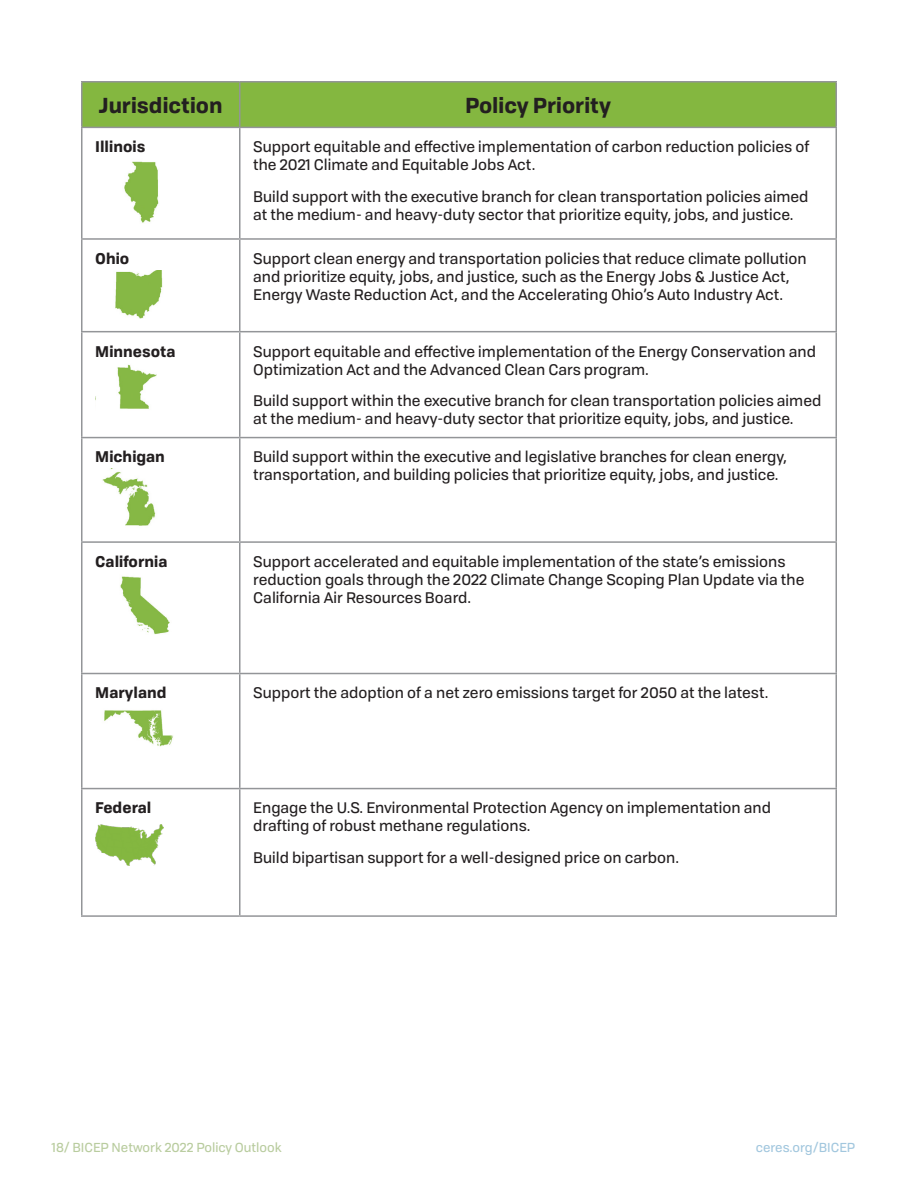
<style>
.page{position:relative;width:918px;height:1188px;background:#fff}
.page>*{position:absolute;margin:0;border:0;box-sizing:border-box;transform-origin:0 0}
.t1{font:700 21px "Tofino Personal";color:#231f20}
.Body_Text__Table{font:15px/18px "Tofino Personal";color:#231f20}
.State_Names__Bold{font:700 15px "Tofino Personal";color:#231f20}
.t2{font:12.75px "Tofino Personal";color:#b9cc9f}
.t3{font:12.75px "Tofino Personal";color:#a2c7de}
</style>
<div class="page">
<div style="left:82px;top:82px;width:754px;height:45px;background:#84b740"></div>
<hr style="left:81px;top:81px;width:159px;height:1px;background:#939598">
<hr style="left:81px;top:82px;width:1px;height:45px;background:#939598">
<hr style="left:240px;top:81px;width:597px;height:1px;background:#939598">
<hr style="left:239px;top:82px;width:2px;height:45px;background:#939598">
<hr style="left:836px;top:82px;width:1px;height:45px;background:#939598">
<hr style="left:81px;top:127px;width:159px;height:1px;background:#939598">
<hr style="left:240px;top:127px;width:597px;height:1px;background:#939598">
<hr style="left:81px;top:128px;width:1px;height:110px;background:#939598">
<hr style="left:239px;top:128px;width:2px;height:110px;background:#939598">
<hr style="left:836px;top:128px;width:1px;height:110px;background:#939598">
<hr style="left:81px;top:238px;width:159px;height:2px;background:#939598">
<hr style="left:81px;top:240px;width:1px;height:91px;background:#939598">
<hr style="left:240px;top:238px;width:597px;height:2px;background:#939598">
<hr style="left:239px;top:240px;width:2px;height:91px;background:#939598">
<hr style="left:836px;top:240px;width:1px;height:91px;background:#939598">
<hr style="left:81px;top:331px;width:159px;height:1px;background:#939598">
<hr style="left:81px;top:332px;width:1px;height:105px;background:#939598">
<hr style="left:240px;top:331px;width:597px;height:1px;background:#939598">
<hr style="left:239px;top:332px;width:2px;height:105px;background:#939598">
<hr style="left:836px;top:332px;width:1px;height:105px;background:#939598">
<hr style="left:81px;top:437px;width:159px;height:1px;background:#939598">
<hr style="left:81px;top:438px;width:1px;height:103px;background:#939598">
<hr style="left:240px;top:437px;width:597px;height:1px;background:#939598">
<hr style="left:239px;top:438px;width:2px;height:103px;background:#939598">
<hr style="left:836px;top:438px;width:1px;height:103px;background:#939598">
<hr style="left:81px;top:541px;width:159px;height:2px;background:#939598">
<hr style="left:81px;top:543px;width:1px;height:130px;background:#939598">
<hr style="left:240px;top:541px;width:597px;height:2px;background:#939598">
<hr style="left:239px;top:543px;width:2px;height:130px;background:#939598">
<hr style="left:836px;top:543px;width:1px;height:130px;background:#939598">
<hr style="left:81px;top:673px;width:159px;height:1px;background:#939598">
<hr style="left:81px;top:674px;width:1px;height:114px;background:#939598">
<hr style="left:240px;top:673px;width:597px;height:1px;background:#939598">
<hr style="left:239px;top:674px;width:2px;height:114px;background:#939598">
<hr style="left:836px;top:674px;width:1px;height:114px;background:#939598">
<hr style="left:81px;top:788px;width:159px;height:1px;background:#939598">
<hr style="left:81px;top:789px;width:1px;height:126px;background:#939598">
<hr style="left:240px;top:788px;width:597px;height:1px;background:#939598">
<hr style="left:239px;top:789px;width:2px;height:126px;background:#939598">
<hr style="left:836px;top:789px;width:1px;height:126px;background:#939598">
<hr style="left:81px;top:915px;width:159px;height:2px;background:#939598">
<hr style="left:240px;top:915px;width:597px;height:2px;background:#939598">
<img style="left:124px;top:161px;width:35px;height:62px">
<img style="left:115px;top:270px;width:48px;height:48px">
<img style="left:95px;top:364px;width:62px;height:45px">
<img style="left:102px;top:469px;width:54px;height:57px">
<img style="left:120px;top:576px;width:50px;height:59px">
<img style="left:104px;top:710px;width:69px;height:37px">
<img style="left:95px;top:824px;width:69px;height:42px">
<p class="t1" style="left:99px;top:88px;width:126px">Jurisdiction</p>
<p class="t1" style="left:465px;top:88px;width:147px">Policy Priority</p>
<p class="State_Names__Bold" style="left:95px;top:134px;width:52px">Illinois</p>
<p class="Body_Text__Table" style="left:253px;top:137px;width:558px">Support equitable and effective implementation of carbon reduction policies of the 2021 Climate and Equitable Jobs Act.</p>
<p class="Body_Text__Table" style="left:253px;top:186px;width:557px">Build support with the executive branch for clean transportation policies aimed at the medium- and heavy-duty sector that prioritize equity, jobs, and justice.</p>
<p class="State_Names__Bold" style="left:95px;top:246px;width:36px">Ohio</p>
<p class="Body_Text__Table" style="left:253px;top:248px;width:555px">Support clean energy and transportation policies that reduce climate pollution and prioritize equity, jobs, and justice, such as the Energy Jobs &amp; Justice Act,<br>Energy Waste Reduction Act, and the Accelerating Ohio’s Auto Industry Act.</p>
<p class="State_Names__Bold" style="left:95px;top:339px;width:82px">Minnesota</p>
<p class="Body_Text__Table" style="left:253px;top:341px;width:564px">Support equitable and effective implementation of the Energy Conservation and<br>Optimization Act and the Advanced Clean Cars program.</p>
<p class="Body_Text__Table" style="left:253px;top:391px;width:570px">Build support within the executive branch for clean transportation policies aimed at the medium- and heavy-duty sector that prioritize equity, jobs, and justice.</p>
<p class="State_Names__Bold" style="left:95px;top:445px;width:71px">Michigan</p>
<p class="Body_Text__Table" style="left:253px;top:447px;width:536px">Build support within the executive and legislative branches for clean energy, transportation, and building policies that prioritize equity, jobs, and justice.</p>
<p class="State_Names__Bold" style="left:95px;top:549px;width:74px">California</p>
<p class="Body_Text__Table" style="left:253px;top:552px;width:553px">Support accelerated and equitable implementation of the state’s emissions reduction goals through the 2022 Climate Change Scoping Plan Update via the<br>California Air Resources Board.</p>
<p class="State_Names__Bold" style="left:95px;top:681px;width:73px">Maryland</p>
<p class="Body_Text__Table" style="left:253px;top:683px;width:517px">Support the adoption of a net zero emissions target for 2050 at the latest.</p>
<p class="State_Names__Bold" style="left:95px;top:796px;width:58px">Federal</p>
<p class="Body_Text__Table" style="left:253px;top:798px;width:519px">Engage the U.S. Environmental Protection Agency on implementation and drafting of robust methane regulations.</p>
<p class="Body_Text__Table" style="left:253px;top:848px;width:427px">Build bipartisan support for a well-designed price on carbon.</p>
<p class="t2" style="left:52px;top:1137px;width:231px">18/ BICEP Network 2022 Policy Outlook</p>
<p class="t3" style="left:756px;top:1137px;width:101px">ceres.org/BICEP</p>
</div>
